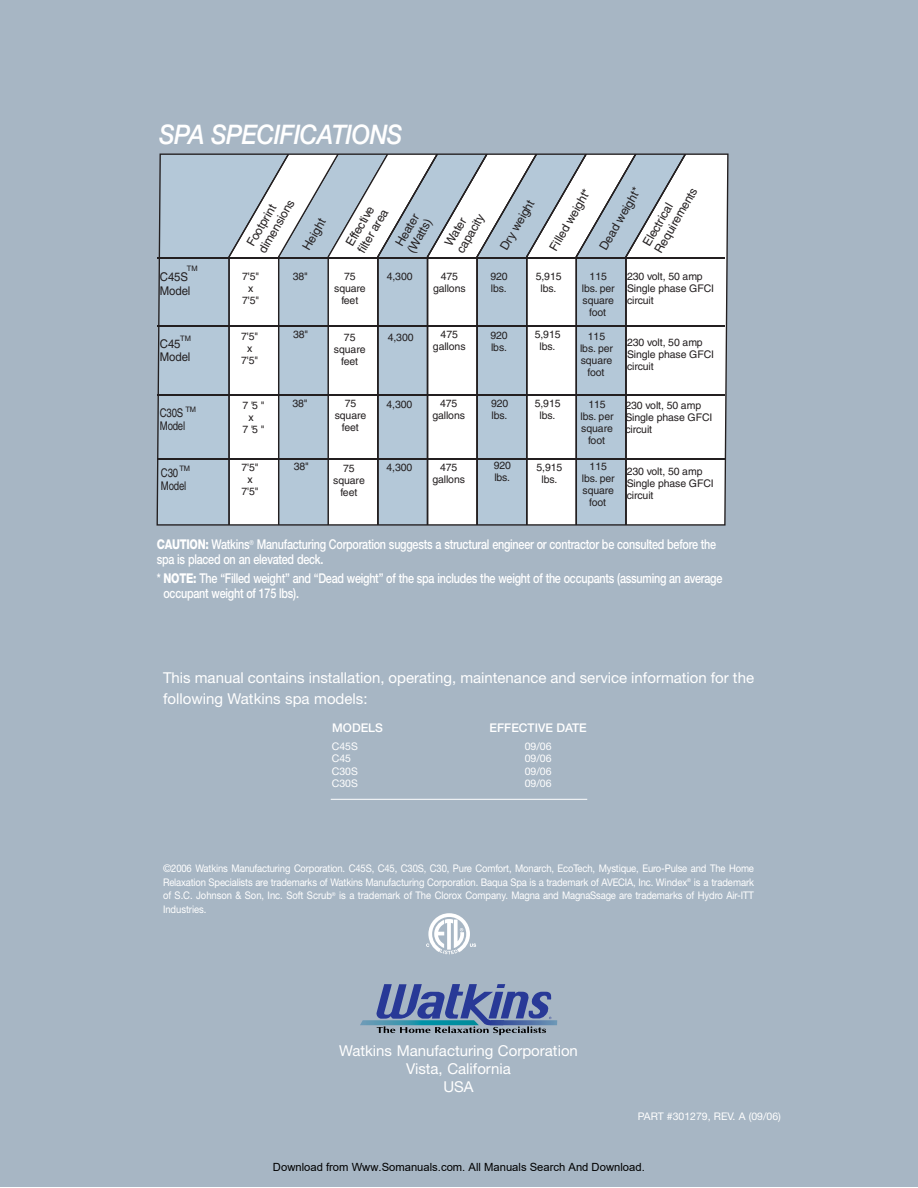
<style>
.page{position:relative;width:918px;height:1188px;background:#fff}
.page>*{position:absolute;margin:0;border:0;box-sizing:border-box;transform-origin:0 0}
.t1{font:italic 500 27px "Helvetica Neue";letter-spacing:-.02em;color:#fff;scale:.9 1}
.t2{font:15px/18px "Helvetica Neue";color:#fff;text-align:center}
.t3{font:500 13.5px/15px "Helvetica Neue";letter-spacing:-.02em;color:#fff;scale:.8 1}
.t4{font:12px/13.5px "Helvetica";letter-spacing:-.015em;color:#231f20}
.t5{font:500 12px "Helvetica Neue";color:#fff}
.t6{font:12px/13.5px "Helvetica";letter-spacing:-.015em;color:#231f20;scale:.95 1}
.t7{font:12px/13.5px "Helvetica";letter-spacing:-.015em;color:#231f20;scale:.8 1}
.t8{font:11.25px "Arial";color:#000}
.t9{font:10.5px/12px "Helvetica";letter-spacing:-.01em;color:#231f20;text-align:center}
.t10{font:10.5px/13.5px "Helvetica Neue";letter-spacing:-.005em;color:#fff;text-align:justify}
.t11{font:7.5px "Helvetica";letter-spacing:-.01em;color:#231f20}
.s1{font-weight:800}
</style>
<div class="page">
<div style="left:0;top:0;width:918px;height:1187px;background:#a7b6c4"></div>
<hr style="left:331px;top:799px;width:256px;height:1px;background:#fff">
<svg style="left:360px;top:984px;width:197px;height:51px"></svg>
<svg style="left:426px;top:913px;width:50px;height:41px"></svg>
<svg style="left:157px;top:153px;width:572px;height:373px;background:#d5dee6"></svg>
<hr style="left:157px;top:326px;width:568px;height:1px;background:#231f20">
<hr style="left:157px;top:395px;width:568px;height:1px;background:#231f20">
<hr style="left:157px;top:258px;width:568px;height:1px;background:#231f20">
<hr style="left:158px;top:459px;width:567px;height:1px;background:#231f20">
<h1 class="t1" style="left:159px;top:125px;width:272px">SPA SPECIFICATIONS</h1>
<p class="t4" style="left:245px;top:242px;width:61px;rotate:-60deg">Footprint dimensions</p>
<p class="t4" style="left:301px;top:246px;width:36px;rotate:-60deg">Height</p>
<p class="t4" style="left:344px;top:242px;width:50px;rotate:-60deg">Effective filter area</p>
<p class="t4" style="left:394px;top:242px;width:39px;rotate:-60deg">Heater (Watts)</p>
<p class="t4" style="left:443px;top:242px;width:45px;rotate:-60deg">Water capacity</p>
<p class="t4" style="left:498px;top:246px;width:57px;rotate:-60deg">Dry weight</p>
<p class="t4" style="left:548px;top:247px;width:71px;rotate:-60deg">Filled weight*</p>
<p class="t4" style="left:598px;top:246px;width:71px;rotate:-60deg">Dead weight*</p>
<p class="t4" style="left:641px;top:242px;width:75px;rotate:-60deg">Electrical<br>Requirements</p>
<p class="t11" style="left:187px;top:266px;width:12px">TM</p>
<p class="t6" style="left:160px;top:271px;width:34px">C45S<br>Model</p>
<p class="t9" style="left:242px;top:272px;width:19px">7'5" x<br>7'5"</p>
<p class="t9" style="left:293px;top:271px;width:17px">38"</p>
<p class="t9" style="left:334px;top:271px;width:33px">75 square feet</p>
<p class="t9" style="left:387px;top:271px;width:27px">4,300</p>
<p class="t9" style="left:433px;top:271px;width:34px">475 gallons</p>
<p class="t9" style="left:490px;top:271px;width:19px;text-align:left">920 lbs.</p>
<p class="t9" style="left:536px;top:271px;width:27px">5,915 lbs.</p>
<p class="t9" style="left:582px;top:271px;width:34px">115 lbs. per square foot</p>
<p class="t9" style="left:627px;top:271px;width:89px;text-align:left">230 volt, 50 amp<br>Single phase GFCI circuit</p>
<p class="t6" style="left:160px;top:338px;width:34px">C45<br>Model</p>
<p class="t9" style="left:627px;top:338px;width:89px;text-align:left">230 volt, 50 amp<br>Single phase GFCI circuit</p>
<p class="t7" style="left:160px;top:407px;width:33px">C30S<br>Model</p>
<p class="t9" style="left:433px;top:329px;width:34px">475 gallons</p>
<p class="t9" style="left:535px;top:329px;width:27px">5,915 lbs.</p>
<p class="t9" style="left:293px;top:330px;width:17px">38"</p>
<p class="t9" style="left:490px;top:331px;width:19px;text-align:left">920 lbs.</p>
<p class="t9" style="left:580px;top:331px;width:34px">115 lbs. per square foot</p>
<p class="t9" style="left:581px;top:399px;width:34px">115 lbs. per square foot</p>
<p class="t9" style="left:582px;top:461px;width:34px">115 lbs. per square foot</p>
<p class="t9" style="left:241px;top:332px;width:19px">7'5" x<br>7'5"</p>
<p class="t9" style="left:243px;top:400px;width:24px">7'5" x<br>7'5"</p>
<p class="t9" style="left:242px;top:462px;width:19px">7'5" x<br>7'5"</p>
<p class="t9" style="left:334px;top:332px;width:33px">75 square feet</p>
<p class="t9" style="left:335px;top:398px;width:33px">75 square feet</p>
<p class="t9" style="left:333px;top:463px;width:33px">75 square feet</p>
<p class="t9" style="left:627px;top:466px;width:89px;text-align:left">230 volt, 50 amp<br>Single phase GFCI circuit</p>
<p class="t9" style="left:388px;top:332px;width:27px">4,300</p>
<p class="t11" style="left:180px;top:336px;width:12px">TM</p>
<p class="t9" style="left:432px;top:398px;width:34px">475 gallons</p>
<p class="t9" style="left:491px;top:398px;width:19px;text-align:left">920 lbs.</p>
<p class="t9" style="left:535px;top:398px;width:27px">5,915 lbs.</p>
<p class="t9" style="left:292px;top:399px;width:17px">38"</p>
<p class="t9" style="left:387px;top:399px;width:27px">4,300</p>
<p class="t9" style="left:625px;top:400px;width:89px;text-align:left">230 volt, 50 amp<br>Single phase GFCI circuit</p>
<p class="t11" style="left:185px;top:406px;width:12px">TM</p>
<p class="t9" style="left:494px;top:461px;width:19px;text-align:left">920 lbs.</p>
<p class="t9" style="left:294px;top:461px;width:17px">38"</p>
<p class="t9" style="left:387px;top:463px;width:27px">4,300</p>
<p class="t9" style="left:432px;top:463px;width:34px">475 gallons</p>
<p class="t9" style="left:537px;top:463px;width:27px">5,915 lbs.</p>
<p class="t11" style="left:179px;top:465px;width:12px">TM</p>
<p class="t7" style="left:161px;top:467px;width:33px">C30<br>Model</p>
<p class="t3" style="left:157px;top:538px;width:701px"><span class="s1">CAUTION:</span> Watkins<sup>®</sup> Manufacturing Corporation suggests a structural engineer or contractor be consulted before the spa is placed on an elevated deck.</p>
<p class="t3" style="left:164px;top:572px;width:700px;text-indent:-7px">* <span class="s1">NOTE:</span> The “Filled weight” and “Dead weight” of the spa includes the weight of the occupants (assuming an average occupant weight of 175 lbs).</p>
<h2 class="t2" style="left:163px;top:669px;width:593px;line-height:21px;text-align:left">This manual contains installation, operating, maintenance and service information for the following Watkins spa models:</h2>
<p class="t5" style="left:332px;top:723px;width:52px">MODELS</p>
<p class="t5" style="left:490px;top:723px;width:99px">EFFECTIVE DATE</p>
<p class="t10" style="left:332px;top:740px;width:28px">C45S</p>
<p class="t10" style="left:525px;top:740px;width:28px">09/06</p>
<p class="t10" style="left:332px;top:753px;width:21px">C45</p>
<p class="t10" style="left:525px;top:753px;width:28px">09/06</p>
<p class="t10" style="left:332px;top:765px;width:28px">C30S</p>
<p class="t10" style="left:525px;top:765px;width:28px">09/06</p>
<p class="t10" style="left:332px;top:778px;width:28px">C30S</p>
<p class="t10" style="left:525px;top:778px;width:28px">09/06</p>
<p class="t10" style="left:163px;top:863px;width:593px">©2006 Watkins Manufacturing Corporation. C45S, C45, C30S, C30, Pure Comfort, Monarch, EcoTech, Mystique, Euro-Pulse and The Home Relaxation Specialists are trademarks of Watkins Manufacturing Corporation. Baqua Spa is a trademark of AVECIA, Inc. Windex<sup>®</sup> is a trademark of S.C. Johnson &amp; Son, Inc. Soft Scrub<sup>®</sup> is a trademark of The Clorox Company. Magna and MagnaSsage are trademarks of Hydro Air-ITT Industries.</p>
<h2 class="t2" style="left:339px;top:1043px;width:240px">Watkins Manufacturing Corporation<br>Vista, California<br>USA</h2>
<p class="t10" style="left:638px;top:1111px;width:145px">PART #301279, REV. A (09/06)</p>
<p class="t8" style="left:273px;top:1160px;width:373px">Download from Www.Somanuals.com. All Manuals Search And Download.</p>
</div>
